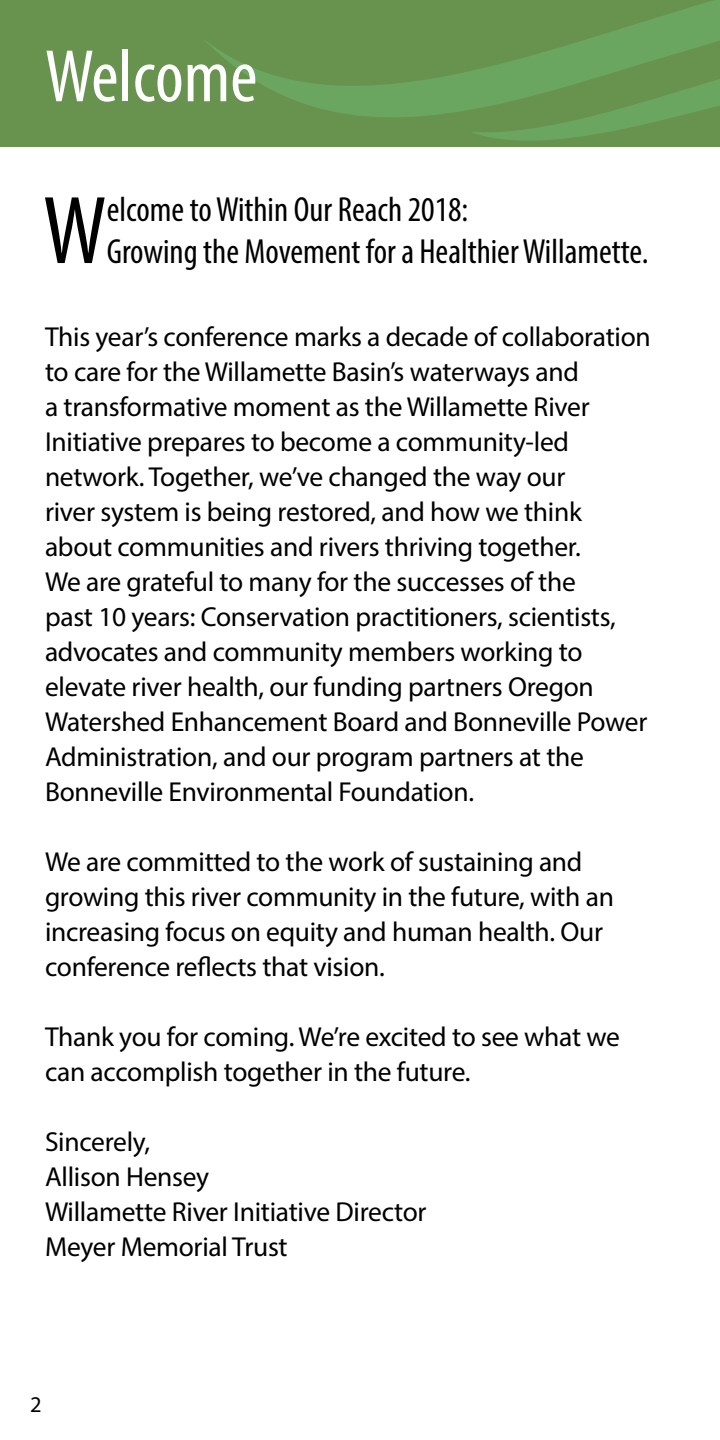
<style>
.page{position:relative;width:720px;height:1440px;background:#fff}
.page>*{position:absolute;margin:0;border:0;box-sizing:border-box;transform-origin:0 0}
.t1{font:condensed 97.25px "Myriad Pro";color:#000}
.t2{font:condensed 75px "Myriad Pro";color:#fff}
.t3{font:condensed 35px/42px "Myriad Pro";color:#000}
.t4{font:27.5px/35px "Myriad Pro";letter-spacing:-.01em;color:#000}
.t5{font:22.5px "Myriad Pro";color:#000}
</style>
<div class="page">
<div style="left:0;top:0;width:720px;height:146px;background:#68934f"></div>
<svg style="left:207px;top:0;width:513px;height:117px"></svg>
<svg style="left:471px;top:28px;width:249px;height:113px"></svg>
<h2 class="t2" style="left:45px;top:31px;width:214px">Welcome</h2>
<h1 class="t1" style="left:43px;top:172px;width:65px">W</h1>
<p class="t3" style="left:107px;top:188px;width:543px">elcome to Within Our Reach 2018:<br>Growing the Movement for a Healthier Willamette.</p>
<p class="t4" style="left:45px;top:318px;width:607px">This year’s conference marks a decade of collaboration to care for the Willamette Basin’s waterways and<br>a transformative moment as the Willamette River Initiative prepares to become a community-led network. Together, we’ve changed the way our<br>river system is being restored, and how we think about communities and rivers thriving together.<br>We are grateful to many for the successes of the<br>past 10 years: Conservation practitioners, scientists, advocates and community members working to elevate river health, our funding partners Oregon Watershed Enhancement Board and Bonneville Power Administration, and our program partners at the Bonneville Environmental Foundation.</p>
<p class="t4" style="left:45px;top:844px;width:570px">We are committed to the work of sustaining and growing this river community in the future, with an increasing focus on equity and human health. Our conference reflects that vision.</p>
<p class="t4" style="left:45px;top:1019px;width:576px">Thank you for coming. We’re excited to see what we can accomplish together in the future.</p>
<p class="t4" style="left:45px;top:1124px;width:383px">Sincerely,<br>Allison Hensey<br>Willamette River Initiative Director<br>Meyer Memorial Trust</p>
<p class="t5" style="left:30px;top:1390px;width:13px">2</p>
</div>
